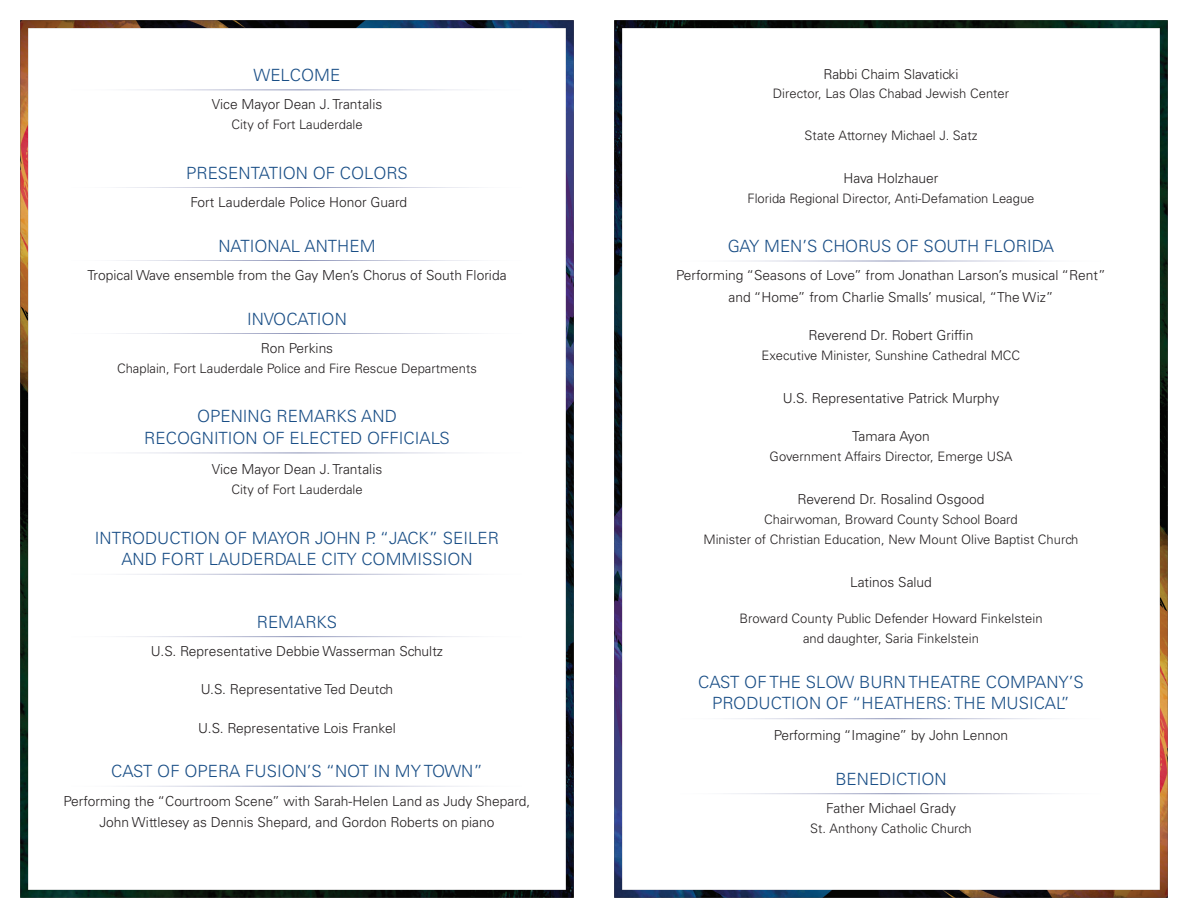
<style>
.page{position:relative;width:1188px;height:918px;background:#fff}
.page>*{position:absolute;margin:0;border:0;box-sizing:border-box;transform-origin:0 0}
.t1{font:300 16.8px "Univers LT Std";color:#194e86}
.t2{font:300 16.8px "Univers LT Std";letter-spacing:-.03em;color:#194e86}
.t3{font:300 13.8px/21.5px "Univers LT Std";color:#231f20;text-align:center}
.t4{font:300 13.65px "Univers LT Std";color:#231f20}
.t5{font:300 13.05px/20px "Univers LT Std";color:#231f20;text-align:center}
</style>
<div class="page">
<img style="left:20px;top:20px;width:554px;height:878px">
<hr style="left:55px;top:90px;width:484px;height:1px;background:#fff">
<hr style="left:55px;top:187px;width:484px;height:1px;background:#fff">
<hr style="left:55px;top:260px;width:484px;height:1px;background:#fff">
<hr style="left:55px;top:333px;width:484px;height:1px;background:#fff">
<hr style="left:55px;top:453px;width:484px;height:1px;background:#fff">
<hr style="left:55px;top:574px;width:484px;height:1px;background:#fff">
<hr style="left:55px;top:636px;width:484px;height:1px;background:#fff">
<hr style="left:55px;top:786px;width:484px;height:1px;background:#fff">
<img style="left:614px;top:20px;width:554px;height:878px">
<hr style="left:665px;top:261px;width:452px;height:1px;background:#fff">
<hr style="left:665px;top:718px;width:452px;height:1px;background:#fff">
<hr style="left:665px;top:793px;width:452px;height:1px;background:#fff">
<p class="t1" style="left:254px;top:65px;width:30px">Welcome</p>
<p class="t3" style="left:212px;top:94px;width:172px">Vice Mayor Dean J. Trantalis</p>
<p class="t5" style="left:231px;top:115px;width:133px">City of Fort Lauderdale</p>
<p class="t1" style="left:186px;top:163px;width:22px">Prese</p>
<p class="t1" style="left:239px;top:163px;width:114px">ntatio n of colors</p>
<p class="t3" style="left:191px;top:191px;width:218px">Fort Lauderdale Police Honor Guard</p>
<p class="t1" style="left:218px;top:236px;width:144px">Natio nal Anthem</p>
<p class="t3" style="left:87px;top:264px;width:421px">Tropical Wave ensemble from the Gay Men’s Chorus of South Florida</p>
<p class="t1" style="left:247px;top:309px;width:29px">Invoc</p>
<p class="t1" style="left:298px;top:309px;width:51px">atio n</p>
<p class="t3" style="left:261px;top:337px;width:74px">Ron Perkins</p>
<p class="t5" style="left:117px;top:358px;width:361px">Chaplain, Fort Lauderdale Police and Fire Rescue Departments</p>
<p class="t1" style="left:197px;top:406px;width:139px">Openi ng Remarks</p>
<p class="t1" style="left:361px;top:406px;width:34px">and</p>
<p class="t1" style="left:144px;top:428px;width:24px">Recog</p>
<p class="t1" style="left:202px;top:428px;width:21px">nitio</p>
<p class="t1" style="left:246px;top:428px;width:66px">n of Elected</p>
<p class="t1" style="left:367px;top:428px;width:22px">Offici</p>
<p class="t1" style="left:420px;top:428px;width:21px">als</p>
<p class="t3" style="left:212px;top:459px;width:172px">Vice Mayor Dean J. Trantalis</p>
<p class="t5" style="left:231px;top:480px;width:133px">City of Fort Lauderdale</p>
<p class="t1" style="left:95px;top:528px;width:29px">Introd</p>
<p class="t1" style="left:157px;top:528px;width:23px">uctio</p>
<p class="t2" style="left:208px;top:528px;width:256px">n of Mayor Jo hn P. “Jack” Seiler</p>
<p class="t1" style="left:121px;top:549px;width:62px">and Fort</p>
<p class="t1" style="left:209px;top:549px;width:44px">Lauderd</p>
<p class="t1" style="left:286px;top:549px;width:99px">ale City Commissio</p>
<p class="t1" style="left:460px;top:549px;width:14px">n</p>
<p class="t1" style="left:257px;top:612px;width:60px">Remarks</p>
<p class="t3" style="left:151px;top:640px;width:294px">U .S. Representative Debbie Wasserman Schultz</p>
<p class="t3" style="left:201px;top:679px;width:194px">U .S. Representative Ted Deutch</p>
<p class="t3" style="left:198px;top:717px;width:199px">U .S. Representative Lois Frankel</p>
<p class="t1" style="left:111px;top:761px;width:97px">Cast of Oper</p>
<p class="t1" style="left:229px;top:761px;width:118px">a Fusion’s “Not</p>
<p class="t1" style="left:373px;top:761px;width:111px">i n My Town”</p>
<p class="t3" style="left:64px;top:790px;width:468px">Performing the “Courtroom Scene” with Sarah-H elen Land as Judy Shepard,<br>John Wittlesey as Dennis Shepard, and Gordon Roberts on piano</p>
<p class="t4" style="left:824px;top:66px;width:137px">Rabbi Chaim Slavaticki</p>
<p class="t5" style="left:773px;top:84px;width:238px">Director, Las Olas Chabad Jewish Center</p>
<p class="t5" style="left:805px;top:125px;width:174px">State Attorney Michael J. Satz</p>
<p class="t3" style="left:843px;top:167px;width:97px">Hava Holzhauer</p>
<p class="t5" style="left:747px;top:188px;width:289px">Florida Regional Director, Anti-Defamation League</p>
<p class="t1" style="left:728px;top:236px;width:277px">Gay Men’s Chorus of South Florid</p>
<p class="t1" style="left:1043px;top:236px;width:13px">a</p>
<p class="t3" style="left:676px;top:265px;width:431px">Performing “Seasons of Love” from Jonathan Larson’s musical “Rent” and “Home” from Charlie Smalls’ musical, “The Wiz”</p>
<p class="t3" style="left:809px;top:324px;width:166px">Reverend Dr. Robert Griffin</p>
<p class="t5" style="left:762px;top:345px;width:260px">Executive Minister, Sunshine Cathedral MCC</p>
<p class="t3" style="left:783px;top:387px;width:218px">U .S. Representative Patrick Murphy</p>
<p class="t3" style="left:852px;top:426px;width:79px">Tamara Ayon</p>
<p class="t5" style="left:770px;top:446px;width:244px">Government Affairs Director, Emerge U SA</p>
<p class="t3" style="left:798px;top:488px;width:188px">Reverend Dr. Rosalind Osgood</p>
<p class="t5" style="left:703px;top:509px;width:377px">Chairwoman, Broward County School Board<br>Minister of Christian Education, New Mount Olive Baptist Church</p>
<p class="t3" style="left:850px;top:571px;width:83px">Latinos Salud</p>
<p class="t5" style="left:739px;top:609px;width:305px">Broward County Public Defender Howard Finkelstein and daughter, Saria Finkelstein</p>
<p class="t1" style="left:698px;top:672px;width:132px">Cast of the Slow</p>
<p class="t1" style="left:859px;top:672px;width:103px">Burn Theatre</p>
<p class="t1" style="left:986px;top:672px;width:25px">Comp</p>
<p class="t1" style="left:1035px;top:672px;width:48px">any’s</p>
<p class="t1" style="left:712px;top:693px;width:12px">prod</p>
<p class="t1" style="left:759px;top:693px;width:23px">uctio</p>
<p class="t1" style="left:809px;top:693px;width:117px">n of “Heathers</p>
<p class="t1" style="left:947px;top:693px;width:124px">: the Musical”</p>
<p class="t3" style="left:774px;top:724px;width:236px">Performing “Imagine” by John Lennon</p>
<p class="t1" style="left:835px;top:769px;width:44px">Benedictio</p>
<p class="t1" style="left:934px;top:769px;width:14px">n</p>
<p class="t3" style="left:826px;top:798px;width:131px">Father Michael Grady</p>
<p class="t5" style="left:810px;top:818px;width:163px">St. Anthony Catholic Church</p>
</div>
